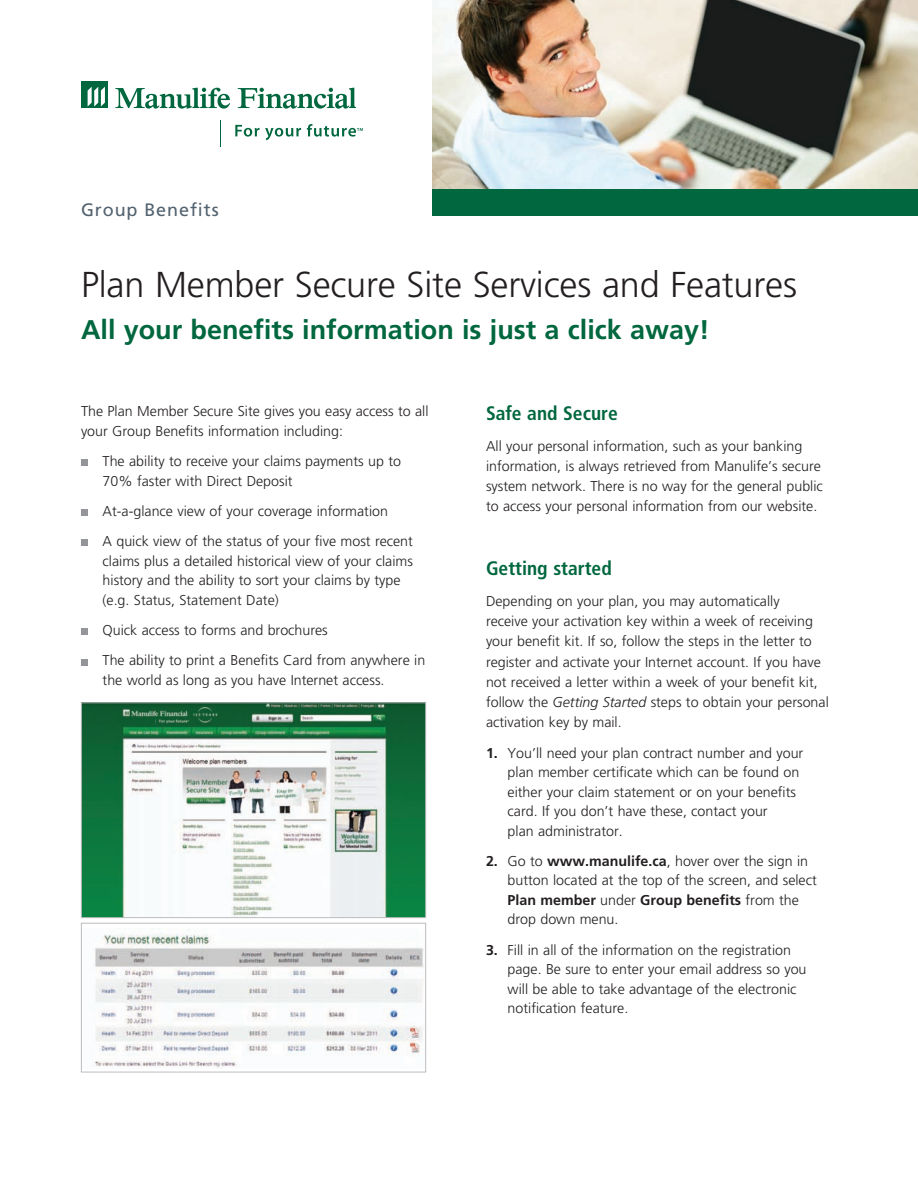
<style>
.page{position:relative;width:918px;height:1188px;background:#fff}
.page>*{position:absolute;margin:0;border:0;box-sizing:border-box;transform-origin:0 0}
.t1{font:300 36px "Frutiger";letter-spacing:-.005em;color:#231f20}
.t2{font:700 27px "Frutiger";color:#00673e}
.t3{font:700 condensed 19.5px "Frutiger";color:#00673e}
.t4{font:18px "Frutiger";letter-spacing:.05em;color:#52626f}
.t5{font:300 14.25px/19.5px "Frutiger";color:#231f20}
.s1{font-style:italic}
.s2{font-weight:700}
</style>
<div class="page">
<img style="left:432px;top:0;width:486px;height:189px">
<div style="left:81px;top:459px;width:7px;height:7px;background:#939598"></div>
<div style="left:81px;top:509px;width:7px;height:7px;background:#939598"></div>
<div style="left:81px;top:540px;width:7px;height:6px;background:#939598"></div>
<div style="left:81px;top:628px;width:7px;height:7px;background:#939598"></div>
<div style="left:81px;top:659px;width:7px;height:6px;background:#939598"></div>
<img style="left:83px;top:704px;width:341px;height:212px">
<div style="left:81px;top:702px;width:345px;height:216px;border:1px solid #bcbdc0"></div>
<img style="left:95px;top:928px;width:329px;height:140px">
<div style="left:81px;top:923px;width:345px;height:149px;border:1px solid #bcbdc0"></div>
<div style="left:432px;top:189px;width:486px;height:27px;background:#00673e"></div>
<svg style="left:115px;top:88px;width:115px;height:21px"></svg>
<svg style="left:238px;top:88px;width:118px;height:21px"></svg>
<div style="left:81px;top:81px;width:27px;height:27px;background:#00673e"></div>
<svg style="left:88px;top:87px;width:17px;height:20px"></svg>
<svg style="left:220px;top:120px;width:1px;height:27px"></svg>
<svg style="left:235px;top:125px;width:24px;height:12px"></svg>
<svg style="left:265px;top:128px;width:36px;height:12px"></svg>
<svg style="left:307px;top:124px;width:56px;height:13px"></svg>
<p class="t4" style="left:81px;top:199px;width:139px">Group Benefits</p>
<h1 class="t1" style="left:81px;top:264px;width:718px">Plan Member Secure Site Services and Features</h1>
<h2 class="t2" style="left:81px;top:313px;width:630px">All your benefits information is just a click away!</h2>
<p class="t5" style="left:81px;top:401px;width:349px;line-height:20.2px">The Plan Member Secure Site gives you easy access to all your Group Benefits information including:</p>
<p class="t5" style="left:103px;top:452px;width:300px">The ability to receive your claims payments up to<br>70% faster with Direct Deposit</p>
<p class="t5" style="left:103px;top:496px;width:312px;line-height:30.3px">At-a-glance view of your coverage information<br>A quick view of the status of your five most recent</p>
<p class="t5" style="left:103px;top:551px;width:312px">claims plus a detailed historical view of your claims history and the ability to sort your claims by type (e.g. Status, Statement Date)</p>
<p class="t5" style="left:103px;top:615px;width:324px;line-height:30.3px">Quick access to forms and brochures<br>The ability to print a Benefits Card from anywhere in</p>
<p class="t5" style="left:103px;top:670px;width:283px">the world as long as you have Internet access.</p>
<h3 class="t3" style="left:486px;top:401px;width:133px">Safe and Secure</h3>
<p class="t5" style="left:486px;top:436px;width:338px;line-height:20.2px">All your personal information, such as your banking information, is always retrieved from Manulife’s secure system network. There is no way for the general public to access your personal information from our website.</p>
<h3 class="t3" style="left:486px;top:556px;width:127px">Getting started</h3>
<p class="t5" style="left:486px;top:591px;width:344px;line-height:20.2px">Depending on your plan, you may automatically<br>receive your activation key within a week of receiving your benefit kit. If so, follow the steps in the letter to register and activate your Internet account. If you have not received a letter within a week of your benefit kit, follow the <span class="s1">Getting Started</span> steps to obtain your personal activation key by mail.</p>
<p class="t5" style="left:508px;top:743px;width:297px;text-indent:-22px"><span class="s2">1.</span> You’ll need your plan contract number and your plan member certificate which can be found on either your claim statement or on your benefits card. If you don’t have these, contact your<br>plan administrator.</p>
<p class="t5" style="left:508px;top:851px;width:311px;text-indent:-22px"><span class="s2">2.</span> Go to <span class="s2">www.manulife.ca</span>, hover over the sign in button located at the top of the screen, and select <span class="s2">Plan member</span> under <span class="s2">Group benefits</span> from the drop down menu.</p>
<p class="t5" style="left:508px;top:940px;width:300px;text-indent:-22px"><span class="s2">3.</span> Fill in all of the information on the registration page. Be sure to enter your email address so you will be able to take advantage of the electronic notification feature.</p>
</div>
